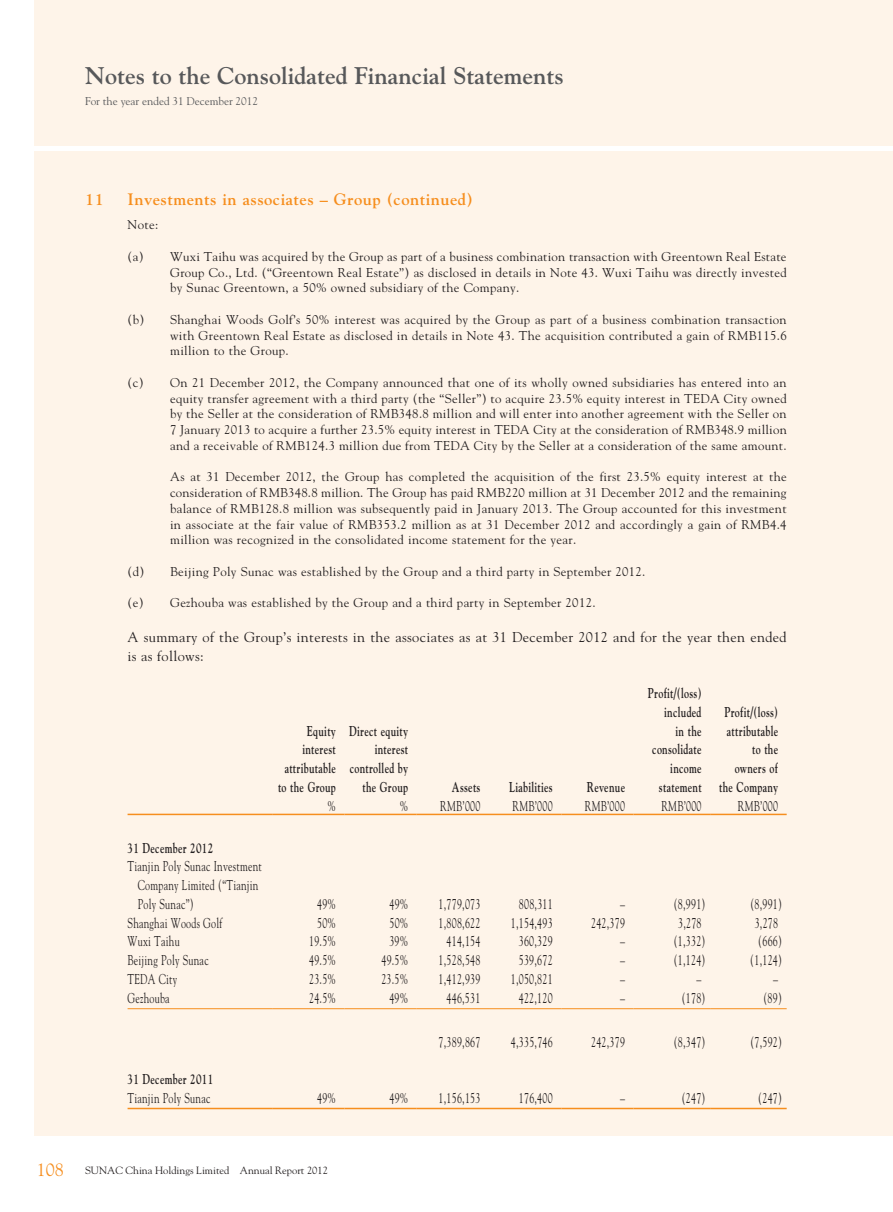
<style>
.page{position:relative;width:893px;height:1212px;background:#fff}
.page>*{position:absolute;margin:0;border:0;box-sizing:border-box;transform-origin:0 0}
.t1{font:700 24px "Goudy Std";color:#57585a}
.t2{font:700 16.5px "Goudy Std";letter-spacing:.03em;color:#f68e1e}
.t3{font:14.25px/18.8px "Goudy Std";letter-spacing:.025em;color:#231f20;scale:.7 1}
.t4{font:700 14.25px/18.8px "Goudy Std";letter-spacing:.03em;color:#231f20;text-align:right;scale:.7 1}
.t5{font:14.25px/18.8px "Goudy Std";letter-spacing:.025em;color:#231f20}
.t6{font:12.75px/15.8px "Goudy Std";letter-spacing:.025em;color:#231f20;text-align:justify}
.t7{font:11.25px "Goudy Std";color:#57585a}
.t8{font:10.5px "Goudy Std";color:#231f20}
.s1{font-size:18px;color:#f68e1e}
</style>
<div class="page">
<div style="left:34px;top:0;width:859px;height:1135px;background:#fef4e9"></div>
<hr style="left:34px;top:147px;width:859px;height:4px;background:#fff">
<hr style="left:128px;top:814px;width:144px;height:1px;background:#f68e1e">
<hr style="left:272px;top:814px;width:72px;height:1px;background:#f68e1e">
<hr style="left:344px;top:814px;width:73px;height:1px;background:#f68e1e">
<hr style="left:417px;top:814px;width:72px;height:1px;background:#f68e1e">
<hr style="left:489px;top:814px;width:72px;height:1px;background:#f68e1e">
<hr style="left:561px;top:814px;width:73px;height:1px;background:#f68e1e">
<hr style="left:634px;top:814px;width:76px;height:1px;background:#f68e1e">
<hr style="left:710px;top:814px;width:77px;height:1px;background:#f68e1e">
<hr style="left:128px;top:1008px;width:144px;height:1px;background:#f68e1e">
<hr style="left:272px;top:1008px;width:72px;height:1px;background:#f68e1e">
<hr style="left:344px;top:1008px;width:73px;height:1px;background:#f68e1e">
<hr style="left:417px;top:1008px;width:72px;height:1px;background:#f68e1e">
<hr style="left:489px;top:1008px;width:72px;height:1px;background:#f68e1e">
<hr style="left:561px;top:1008px;width:73px;height:1px;background:#f68e1e">
<hr style="left:634px;top:1008px;width:76px;height:1px;background:#f68e1e">
<hr style="left:710px;top:1008px;width:77px;height:1px;background:#f68e1e">
<hr style="left:128px;top:1108px;width:144px;height:1px;background:#f68e1e">
<hr style="left:272px;top:1108px;width:72px;height:1px;background:#f68e1e">
<hr style="left:344px;top:1108px;width:73px;height:1px;background:#f68e1e">
<hr style="left:417px;top:1108px;width:72px;height:1px;background:#f68e1e">
<hr style="left:489px;top:1108px;width:72px;height:1px;background:#f68e1e">
<hr style="left:561px;top:1108px;width:73px;height:1px;background:#f68e1e">
<hr style="left:634px;top:1108px;width:76px;height:1px;background:#f68e1e">
<hr style="left:710px;top:1108px;width:77px;height:1px;background:#f68e1e">
<h1 class="t1" style="left:85px;top:61px;width:480px">Notes to the Consolidated Financial Statements</h1>
<p class="t7" style="left:85px;top:94px;width:175px">For the year ended 31 December 2012</p>
<p class="t2" style="left:85px;top:189px;width:20px">11</p>
<p class="t2" style="left:128px;top:189px;width:347px">Investments in associates – Group (continued)</p>
<p class="t6" style="left:128px;top:217px;width:32px">Note:</p>
<p class="t6" style="left:170px;top:248px;width:618px;text-indent:-43px">(a) Wuxi Taihu was acquired by the Group as part of a business combination transaction with Greentown Real Estate Group Co., Ltd. (“Greentown Real Estate”) as disclosed in details in Note 43. Wuxi Taihu was directly invested by Sunac Greentown, a 50% owned subsidiary of the Company.</p>
<p class="t6" style="left:170px;top:311px;width:618px;text-indent:-43px">(b) Shanghai Woods Golf’s 50% interest was acquired by the Group as part of a business combination transaction with Greentown Real Estate as disclosed in details in Note 43. The acquisition contributed a gain of RMB115.6 million to the Group.</p>
<p class="t6" style="left:170px;top:374px;width:618px;text-indent:-43px">(c) On 21 December 2012, the Company announced that one of its wholly owned subsidiaries has entered into an equity transfer agreement with a third party (the “Seller”) to acquire 23.5% equity interest in TEDA City owned by the Seller at the consideration of RMB348.8 million and will enter into another agreement with the Seller on 7 January 2013 to acquire a further 23.5% equity interest in TEDA City at the consideration of RMB348.9 million and a receivable of RMB124.3 million due from TEDA City by the Seller at a consideration of the same amount.</p>
<p class="t6" style="left:170px;top:469px;width:618px">As at 31 December 2012, the Group has completed the acquisition of the first 23.5% equity interest at the consideration of RMB348.8 million. The Group has paid RMB220 million at 31 December 2012 and the remaining balance of RMB128.8 million was subsequently paid in January 2013. The Group accounted for this investment in associate at the fair value of RMB353.2 million as at 31 December 2012 and accordingly a gain of RMB4.4 million was recognized in the consolidated income statement for the year.</p>
<p class="t6" style="left:128px;top:563px;width:519px">(d) Beijing Poly Sunac was established by the Group and a third party in September 2012.</p>
<p class="t6" style="left:128px;top:595px;width:469px">(e) Gezhouba was established by the Group and a third party in September 2012.</p>
<p class="t5" style="left:128px;top:627px;width:660px">A summary of the Group’s interests in the associates as at 31 December 2012 and for the year then ended is as follows:</p>
<p class="t4" style="left:278px;top:721px;width:84px">Equity interest attributable to the Group</p>
<p class="t4" style="left:349px;top:721px;width:86px">Direct equity interest controlled by the Group</p>
<p class="t4" style="left:452px;top:777px;width:42px">Assets</p>
<p class="t4" style="left:509px;top:777px;width:64px">Liabilities</p>
<p class="t4" style="left:587px;top:777px;width:56px">Revenue</p>
<p class="t4" style="left:648px;top:684px;width:78px">Profit/(loss) included<br>in the consolidate income statement</p>
<p class="t4" style="left:719px;top:703px;width:86px">Profit/(loss) attributable to the owners of the Company</p>
<p class="t4" style="left:128px;top:838px;width:124px">31 December 2012</p>
<p class="t3" style="left:138px;top:857px;width:179px;text-indent:-10px">Tianjin Poly Sunac Investment<br>Company Limited (“Tianjin<br>Poly Sunac”)</p>
<p class="t3" style="left:328px;top:796px;width:13px">%</p>
<p class="t3" style="left:400px;top:796px;width:13px">%</p>
<p class="t3" style="left:440px;top:796px;width:59px">RMB’000</p>
<p class="t3" style="left:512px;top:796px;width:59px">RMB’000</p>
<p class="t3" style="left:585px;top:796px;width:59px">RMB’000</p>
<p class="t3" style="left:661px;top:796px;width:59px">RMB’000</p>
<p class="t3" style="left:738px;top:796px;width:59px">RMB’000</p>
<p class="t3" style="left:317px;top:894px;width:28px">49%</p>
<p class="t3" style="left:389px;top:894px;width:28px">49%</p>
<p class="t3" style="left:439px;top:894px;width:61px">1,779,073</p>
<p class="t3" style="left:519px;top:894px;width:50px">808,311</p>
<p class="t3" style="left:620px;top:894px;width:9px">–</p>
<p class="t3" style="left:674px;top:894px;width:47px">(8,991)</p>
<p class="t3" style="left:750px;top:894px;width:47px">(8,991)</p>
<p class="t3" style="left:128px;top:913px;width:137px">Shanghai Woods Golf</p>
<p class="t3" style="left:317px;top:913px;width:28px">50%</p>
<p class="t3" style="left:389px;top:913px;width:28px">50%</p>
<p class="t3" style="left:439px;top:913px;width:61px">1,808,622</p>
<p class="t3" style="left:511px;top:913px;width:61px">1,154,493</p>
<p class="t3" style="left:591px;top:913px;width:50px">242,379</p>
<p class="t3" style="left:678px;top:913px;width:35px">3,278</p>
<p class="t3" style="left:755px;top:913px;width:35px">3,278</p>
<p class="t3" style="left:128px;top:932px;width:76px">Wuxi Taihu</p>
<p class="t3" style="left:309px;top:932px;width:40px">19.5%</p>
<p class="t3" style="left:389px;top:932px;width:28px">39%</p>
<p class="t3" style="left:447px;top:932px;width:50px">414,154</p>
<p class="t3" style="left:519px;top:932px;width:50px">360,329</p>
<p class="t3" style="left:620px;top:932px;width:9px">–</p>
<p class="t3" style="left:674px;top:932px;width:47px">(1,332)</p>
<p class="t3" style="left:758px;top:932px;width:35px">(666)</p>
<p class="t3" style="left:128px;top:951px;width:118px">Beijing Poly Sunac</p>
<p class="t3" style="left:309px;top:951px;width:40px">49.5%</p>
<p class="t3" style="left:381px;top:951px;width:40px">49.5%</p>
<p class="t3" style="left:439px;top:951px;width:61px">1,528,548</p>
<p class="t3" style="left:519px;top:951px;width:50px">539,672</p>
<p class="t3" style="left:620px;top:951px;width:9px">–</p>
<p class="t3" style="left:674px;top:951px;width:47px">(1,124)</p>
<p class="t3" style="left:750px;top:951px;width:47px">(1,124)</p>
<p class="t3" style="left:128px;top:969px;width:72px">TEDA City</p>
<p class="t3" style="left:309px;top:969px;width:40px">23.5%</p>
<p class="t3" style="left:381px;top:969px;width:40px">23.5%</p>
<p class="t3" style="left:439px;top:969px;width:61px">1,412,939</p>
<p class="t3" style="left:511px;top:969px;width:61px">1,050,821</p>
<p class="t3" style="left:620px;top:969px;width:9px">–</p>
<p class="t3" style="left:697px;top:969px;width:9px">–</p>
<p class="t3" style="left:773px;top:969px;width:9px">–</p>
<p class="t3" style="left:128px;top:988px;width:62px">Gezhouba</p>
<p class="t3" style="left:309px;top:988px;width:40px">24.5%</p>
<p class="t3" style="left:389px;top:988px;width:28px">49%</p>
<p class="t3" style="left:446px;top:988px;width:50px">446,531</p>
<p class="t3" style="left:519px;top:988px;width:50px">422,120</p>
<p class="t3" style="left:620px;top:988px;width:9px">–</p>
<p class="t3" style="left:682px;top:988px;width:35px">(178)</p>
<p class="t3" style="left:763px;top:988px;width:28px">(89)</p>
<p class="t3" style="left:439px;top:1032px;width:61px">7,389,867</p>
<p class="t3" style="left:511px;top:1032px;width:61px">4,335,746</p>
<p class="t3" style="left:591px;top:1032px;width:50px">242,379</p>
<p class="t3" style="left:674px;top:1032px;width:47px">(8,347)</p>
<p class="t3" style="left:750px;top:1032px;width:47px">(7,592)</p>
<p class="t4" style="left:128px;top:1070px;width:124px">31 December 2011</p>
<p class="t3" style="left:128px;top:1088px;width:120px">Tianjin Poly Sunac</p>
<p class="t3" style="left:317px;top:1088px;width:28px">49%</p>
<p class="t3" style="left:389px;top:1088px;width:28px">49%</p>
<p class="t3" style="left:439px;top:1088px;width:61px">1,156,153</p>
<p class="t3" style="left:519px;top:1088px;width:50px">176,400</p>
<p class="t3" style="left:620px;top:1088px;width:9px">–</p>
<p class="t3" style="left:682px;top:1088px;width:35px">(247)</p>
<p class="t3" style="left:758px;top:1088px;width:35px">(247)</p>
<p class="t8" style="left:37px;top:1164px;width:293px"><span class="s1">108</span> SUNAC China Holdings Limited Annual Report 2012</p>
</div>
